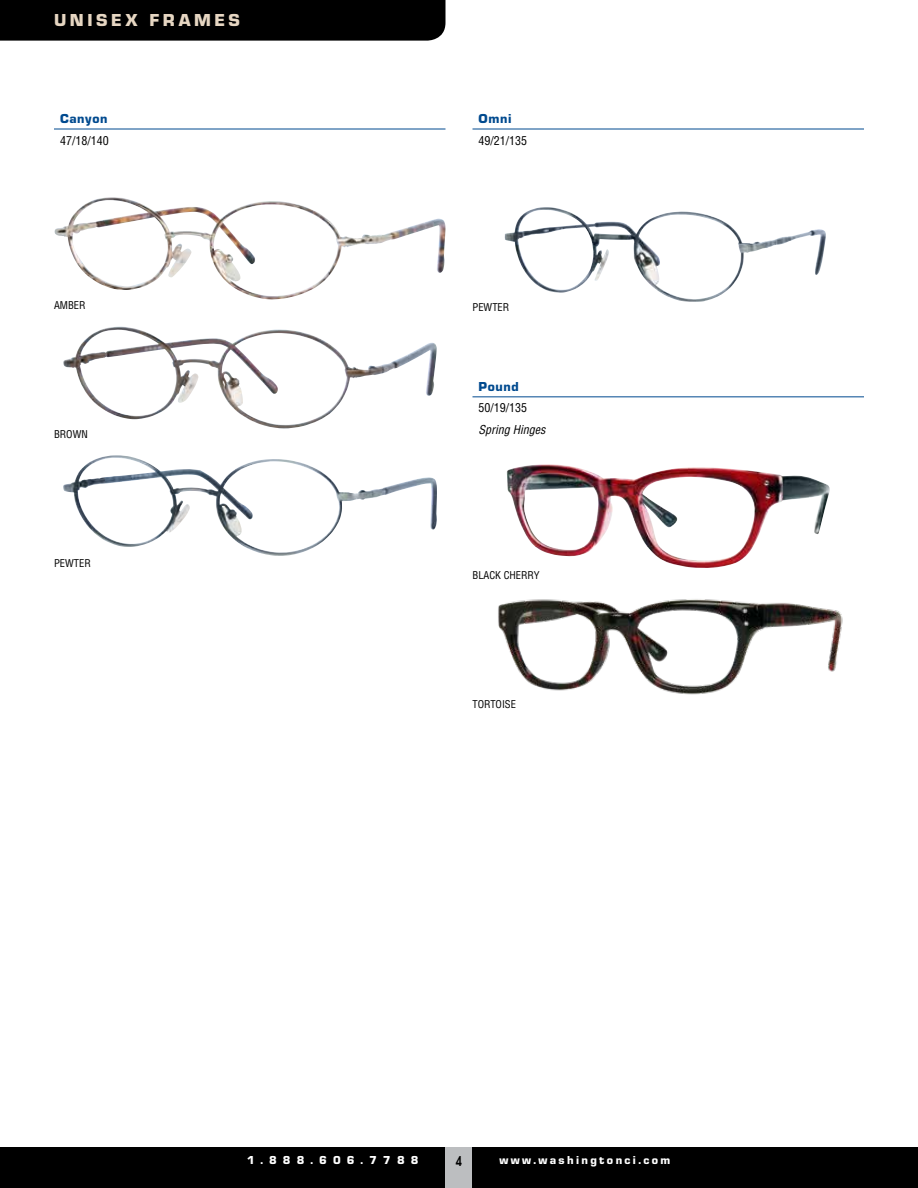
<style>
.page{position:relative;width:918px;height:1188px;background:#fff}
.page>*{position:absolute;margin:0;border:0;box-sizing:border-box;transform-origin:0 0}
.t1{font:900 18px "Eurostile";letter-spacing:.2em;color:#e6d6c2}
.t2{font:900 13.5px "Eurostile";letter-spacing:.05em;color:#004a8f}
.t3{font:600 13.5px "Avant Garde";color:#000;scale:.8 1}
.t4{font:condensed 12px "Helvetica";color:#000}
.t5{font:900 12px "Eurostile";letter-spacing:.2em;color:#fff}
.t6{font:900 12px "Eurostile";letter-spacing:.51em;color:#fff}
.t7{font:italic condensed 12px "Helvetica";color:#000}
.t8{font:condensed 10.5px "Helvetica";color:#000}
</style>
<div class="page">
<div style="left:0;top:1148px;width:918px;height:40px;background:#000"></div>
<div style="left:0;top:0;width:446px;height:41px;background:#000"></div>
<div style="left:446px;top:1148px;width:26px;height:40px;background:#bcbec0"></div>
<hr style="left:472px;top:129px;width:392px;height:1px;background:#004a8f">
<img style="left:505px;top:208px;width:250px;height:94px">
<hr style="left:472px;top:397px;width:392px;height:1px;background:#004a8f">
<img style="left:506px;top:464px;width:324px;height:104px">
<img style="left:498px;top:599px;width:345px;height:96px">
<img style="left:54px;top:197px;width:391px;height:103px">
<img style="left:63px;top:329px;width:374px;height:100px">
<hr style="left:54px;top:129px;width:392px;height:1px;background:#004a8f">
<img style="left:63px;top:455px;width:374px;height:101px">
<h1 class="t1" style="left:54px;top:10px;width:188px">UNISEX FRAMES</h1>
<p class="t2" style="left:60px;top:111px;width:49px">Canyon</p>
<p class="t4" style="left:60px;top:133px;width:50px">47/18/140</p>
<p class="t8" style="left:54px;top:299px;width:33px">AMBER</p>
<p class="t8" style="left:54px;top:428px;width:35px">BROWN</p>
<p class="t8" style="left:54px;top:557px;width:38px">PEWTER</p>
<p class="t2" style="left:478px;top:111px;width:35px">Omni</p>
<p class="t4" style="left:478px;top:133px;width:50px">49/21/135</p>
<p class="t8" style="left:472px;top:300px;width:38px">PEWTER</p>
<p class="t2" style="left:478px;top:379px;width:42px">Pound</p>
<p class="t4" style="left:478px;top:401px;width:50px">50/19/135</p>
<p class="t7" style="left:478px;top:422px;width:68px">Spring Hinges</p>
<p class="t8" style="left:472px;top:568px;width:69px">BLACK CHERRY</p>
<p class="t8" style="left:472px;top:698px;width:45px">TORTOISE</p>
<p class="t6" style="left:247px;top:1153px;width:173px">1.888.606.7788</p>
<p class="t3" style="left:456px;top:1153px;width:9px">4</p>
<p class="t5" style="left:500px;top:1153px;width:172px">www.washingtonci.com</p>
</div>
